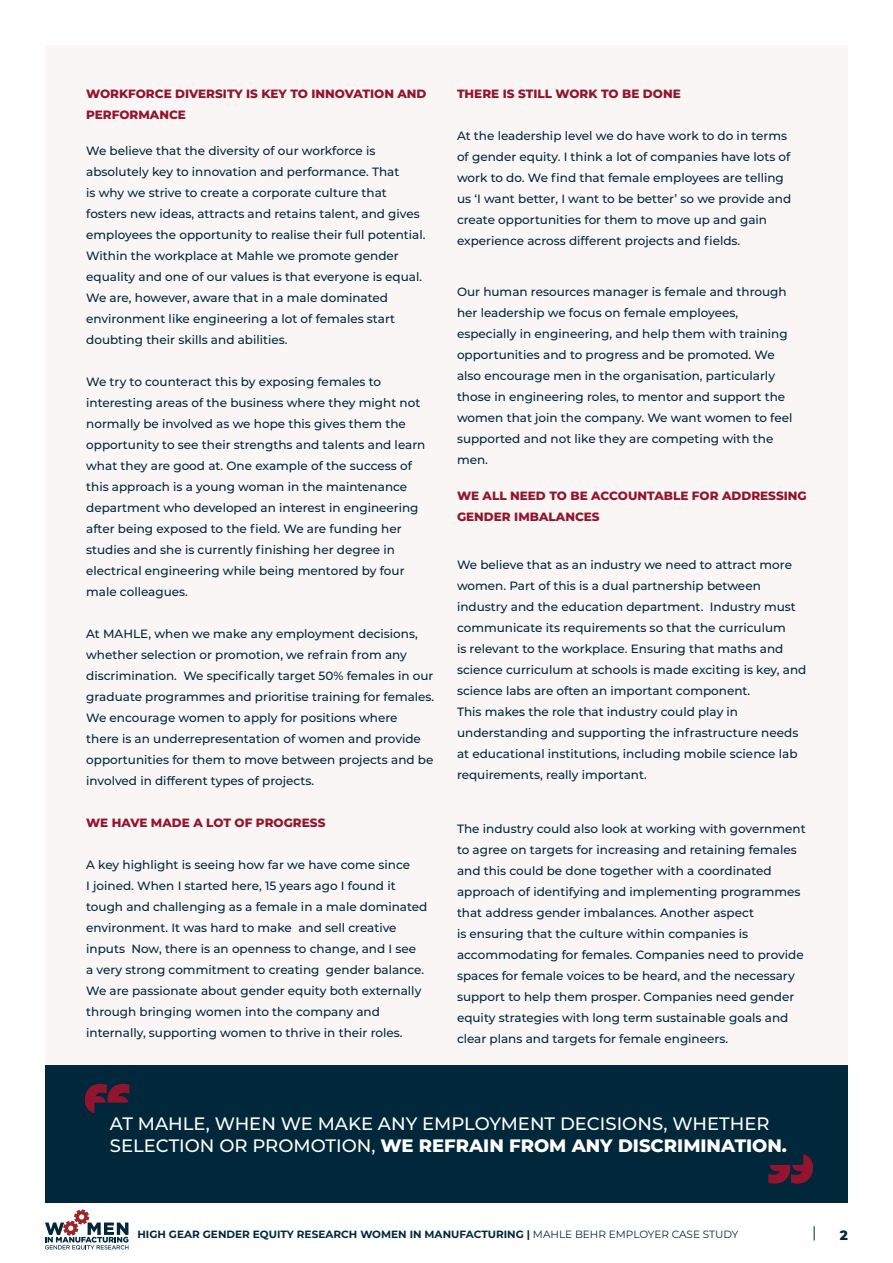
<style>
.page{position:relative;width:893px;height:1263px;background:#fff}
.page>*{position:absolute;margin:0;border:0;box-sizing:border-box;transform-origin:0 0}
.t1{font:500 18px/21.6px "Montserrat";color:#fff}
.t2{font:800 13.5px "Montserrat";color:#00273a}
.t3{font:500 12px/21px "Montserrat";color:#00273a}
.t4{font:800 12px/21px "Montserrat";color:#93142e}
.t5{font:700 10.5px "Montserrat";color:#00273a}
.s1{font-weight:800}
.s2{font-weight:400}
</style>
<div class="page">
<svg style="left:814px;top:1226px;width:1px;height:14px"></svg>
<svg style="left:45px;top:1209px;width:83px;height:40px"></svg>
<div style="left:45px;top:45px;width:803px;height:1158px;background:#fbf6f6"></div>
<div style="left:45px;top:1065px;width:803px;height:138px;background:#00273a"></div>
<svg style="left:85px;top:1084px;width:44px;height:29px"></svg>
<svg style="left:768px;top:1154px;width:45px;height:30px"></svg>
<p class="t4" style="left:86px;top:82px;width:342px">WORKFORCE DIVERSITY IS KEY TO INNOVATION AND<br>PERFORMANCE</p>
<p class="t3" style="left:86px;top:140px;width:341px">We believe that the diversity of our workforce is absolutely key to innovation and performance. That<br>is why we strive to create a corporate culture that fosters new ideas, attracts and retains talent, and gives employees the opportunity to realise their full potential.<br>Within the workplace at Mahle we promote gender equality and one of our values is that everyone is equal.<br>We are, however, aware that in a male dominated environment like engineering a lot of females start doubting their skills and abilities.</p>
<p class="t3" style="left:86px;top:371px;width:341px">We try to counteract this by exposing females to interesting areas of the business where they might not normally be involved as we hope this gives them the opportunity to see their strengths and talents and learn what they are good at. One example of the success of this approach is a young woman in the maintenance department who developed an interest in engineering after being exposed to the field. We are funding her studies and she is currently finishing her degree in electrical engineering while being mentored by four male colleagues.</p>
<p class="t3" style="left:86px;top:623px;width:350px">At MAHLE, when we make any employment decisions, whether selection or promotion, we refrain from any discrimination. We specifically target 50% females in our graduate programmes and prioritise training for females.<br>We encourage women to apply for positions where<br>there is an underrepresentation of women and provide opportunities for them to move between projects and be involved in different types of projects.</p>
<p class="t4" style="left:86px;top:811px;width:241px">WE HAVE MADE A LOT OF PROGRESS</p>
<p class="t3" style="left:86px;top:854px;width:343px">A key highlight is seeing how far we have come since<br>I joined. When I started here, 15 years ago I found it tough and challenging as a female in a male dominated environment. It was hard to make and sell creative inputs Now, there is an openness to change, and I see<br>a very strong commitment to creating gender balance.<br>We are passionate about gender equity both externally through bringing women into the company and internally, supporting women to thrive in their roles.</p>
<p class="t4" style="left:457px;top:82px;width:225px">THERE IS STILL WORK TO BE DONE</p>
<p class="t3" style="left:457px;top:125px;width:336px">At the leadership level we do have work to do in terms of gender equity. I think a lot of companies have lots of work to do. We find that female employees are telling us ‘I want better, I want to be better’ so we provide and create opportunities for them to move up and gain experience across different projects and fields.</p>
<p class="t3" style="left:457px;top:281px;width:337px">Our human resources manager is female and through her leadership we focus on female employees, especially in engineering, and help them with training opportunities and to progress and be promoted. We also encourage men in the organisation, particularly those in engineering roles, to mentor and support the women that join the company. We want women to feel supported and not like they are competing with the men.</p>
<p class="t4" style="left:457px;top:484px;width:351px">WE ALL NEED TO BE ACCOUNTABLE FOR ADDRESSING<br>GENDER IMBALANCES</p>
<p class="t3" style="left:457px;top:554px;width:351px">We believe that as an industry we need to attract more women. Part of this is a dual partnership between industry and the education department. Industry must communicate its requirements so that the curriculum<br>is relevant to the workplace. Ensuring that maths and science curriculum at schools is made exciting is key, and science labs are often an important component.</p>
<p class="t3" style="left:457px;top:701px;width:343px">This makes the role that industry could play in understanding and supporting the infrastructure needs at educational institutions, including mobile science lab requirements, really important.</p>
<p class="t3" style="left:457px;top:818px;width:350px">The industry could also look at working with government to agree on targets for increasing and retaining females and this could be done together with a coordinated approach of identifying and implementing programmes that address gender imbalances. Another aspect<br>is ensuring that the culture within companies is accommodating for females. Companies need to provide spaces for female voices to be heard, and the necessary support to help them prosper. Companies need gender equity strategies with long term sustainable goals and clear plans and targets for female engineers.</p>
<p class="t1" style="left:110px;top:1112px;width:679px">AT MAHLE, WHEN WE MAKE ANY EMPLOYMENT DECISIONS, WHETHER<br>SELECTION OR PROMOTION, <span class="s1">WE REFRAIN FROM ANY DISCRIMINATION.</span></p>
<p class="t5" style="left:137px;top:1227px;width:602px">HIGH GEAR GENDER EQUITY RESEARCH WOMEN IN MANUFACTURING | <span class="s2">MAHLE BEHR EMPLOYER CASE STUDY</span></p>
<p class="t2" style="left:840px;top:1225px;width:10px">2</p>
</div>
